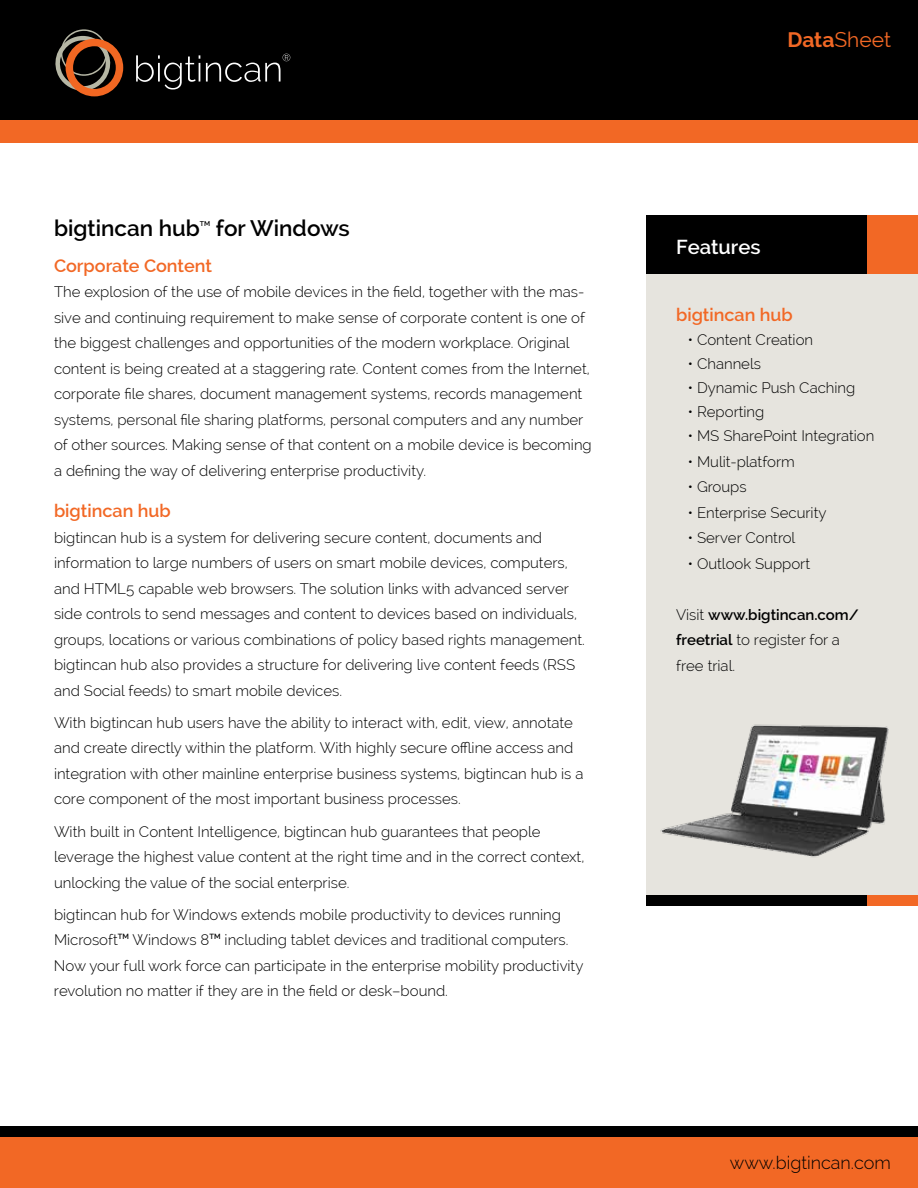
<style>
.page{position:relative;width:918px;height:1188px;background:#fff}
.page>*{position:absolute;margin:0;border:0;box-sizing:border-box;transform-origin:0 0}
.t1{font:600 22.5px "Raleway";color:#000}
.t2{font:21px "Raleway";color:#f26825}
.t3{font:600 20.25px "Raleway";color:#fff}
.t4{font:600 18px "Raleway";color:#f26825}
.t5{font:300 18px "Raleway";color:#000}
.t6{font:300 15px/25.5px "Raleway";color:#000}
.t7{font:600 7.05px "Raleway";color:#000}
.s1{font-weight:700}
.s2{font-weight:600}
</style>
<div class="page">
<div style="left:0;top:0;width:918px;height:120px;background:#000"></div>
<div style="left:0;top:120px;width:918px;height:22px;background:#f26825"></div>
<svg style="left:55px;top:29px;width:68px;height:67px"></svg>
<svg style="left:136px;top:55px;width:64px;height:35px"></svg>
<svg style="left:206px;top:54px;width:84px;height:28px"></svg>
<div style="left:0;top:1136px;width:918px;height:52px;background:#f26825"></div>
<div style="left:0;top:1126px;width:918px;height:11px;background:#000"></div>
<div style="left:647px;top:215px;width:271px;height:686px;background:#e6e4de"></div>
<div style="left:647px;top:215px;width:271px;height:58px;background:#000"></div>
<div style="left:867px;top:215px;width:51px;height:58px;background:#f26825"></div>
<div style="left:647px;top:895px;width:271px;height:11px;background:#000"></div>
<div style="left:867px;top:895px;width:51px;height:11px;background:#f26825"></div>
<img style="left:660px;top:724px;width:229px;height:134px">
<h1 class="t1" style="left:54px;top:215px;width:147px">bigtincan hub</h1>
<p class="t7" style="left:200px;top:220px;width:12px">TM</p>
<h1 class="t1" style="left:216px;top:215px;width:135px">for Windows</h1>
<p class="t4" style="left:54px;top:255px;width:160px">Corporate Content</p>
<p class="t6" style="left:54px;top:279px;width:539px">The explosion of the use of mobile devices in the field, together with the mas&shy;sive and continuing requirement to make sense of corporate content is one of the biggest challenges and opportunities of the modern workplace. Original content is being created at a staggering rate. Content comes from the Internet, corporate file shares, document management systems, records management systems, personal file sharing platforms, personal computers and any number of other sources. Making sense of that content on a mobile device is becoming a defining the way of delivering enterprise productivity.</p>
<p class="t4" style="left:54px;top:500px;width:118px">bigtincan hub</p>
<p class="t6" style="left:54px;top:524px;width:532px">bigtincan hub is a system for delivering secure content, documents and information to large numbers of users on smart mobile devices, computers, and HTML5 capable web browsers. The solution links with advanced server side controls to send messages and content to devices based on individuals, groups, locations or various combinations of policy based rights management. bigtincan hub also provides a structure for delivering live content feeds (RSS and Social feeds) to smart mobile devices.</p>
<p class="t6" style="left:54px;top:710px;width:531px">With bigtincan hub users have the ability to interact with, edit, view, annotate and create directly within the platform. With highly secure offline access and integration with other mainline enterprise business systems, bigtincan hub is a core component of the most important business processes.</p>
<p class="t6" style="left:54px;top:818px;width:532px">With built in Content Intelligence, bigtincan hub guarantees that people leverage the highest value content at the right time and in the correct context, unlocking the value of the social enterprise.</p>
<p class="t6" style="left:54px;top:902px;width:531px">bigtincan hub for Windows extends mobile productivity to devices running Microsoft<sup>TM</sup> Windows 8<sup>TM</sup> including tablet devices and traditional computers.<br>Now your full work force can participate in the enterprise mobility productivity revolution no matter if they are in the field or desk–bound.</p>
<h2 class="t2" style="left:787px;top:27px;width:105px"><span class="s1">Data</span>Sheet</h2>
<h3 class="t3" style="left:676px;top:235px;width:86px">Features</h3>
<p class="t4" style="left:676px;top:304px;width:118px">bigtincan hub</p>
<p class="t6" style="left:688px;top:327px;width:127px">• Content Creation</p>
<p class="t6" style="left:688px;top:351px;width:75px">• Channels</p>
<p class="t6" style="left:688px;top:375px;width:169px">• Dynamic Push Caching</p>
<p class="t6" style="left:688px;top:399px;width:78px">• Reporting</p>
<p class="t6" style="left:688px;top:423px;width:188px">• MS SharePoint Integration</p>
<p class="t6" style="left:688px;top:449px;width:109px">• Mulit-platform</p>
<p class="t6" style="left:688px;top:474px;width:60px">• Groups</p>
<p class="t6" style="left:688px;top:500px;width:140px">• Enterprise Security</p>
<p class="t6" style="left:688px;top:525px;width:109px">• Server Control</p>
<p class="t6" style="left:688px;top:551px;width:124px">• Outlook Support</p>
<p class="t6" style="left:676px;top:602px;width:184px">Visit <span class="s2">www.bigtincan.com/ freetrial</span> to register for a free trial.</p>
<p class="t5" style="left:730px;top:1152px;width:163px">www.bigtincan.com</p>
</div>
